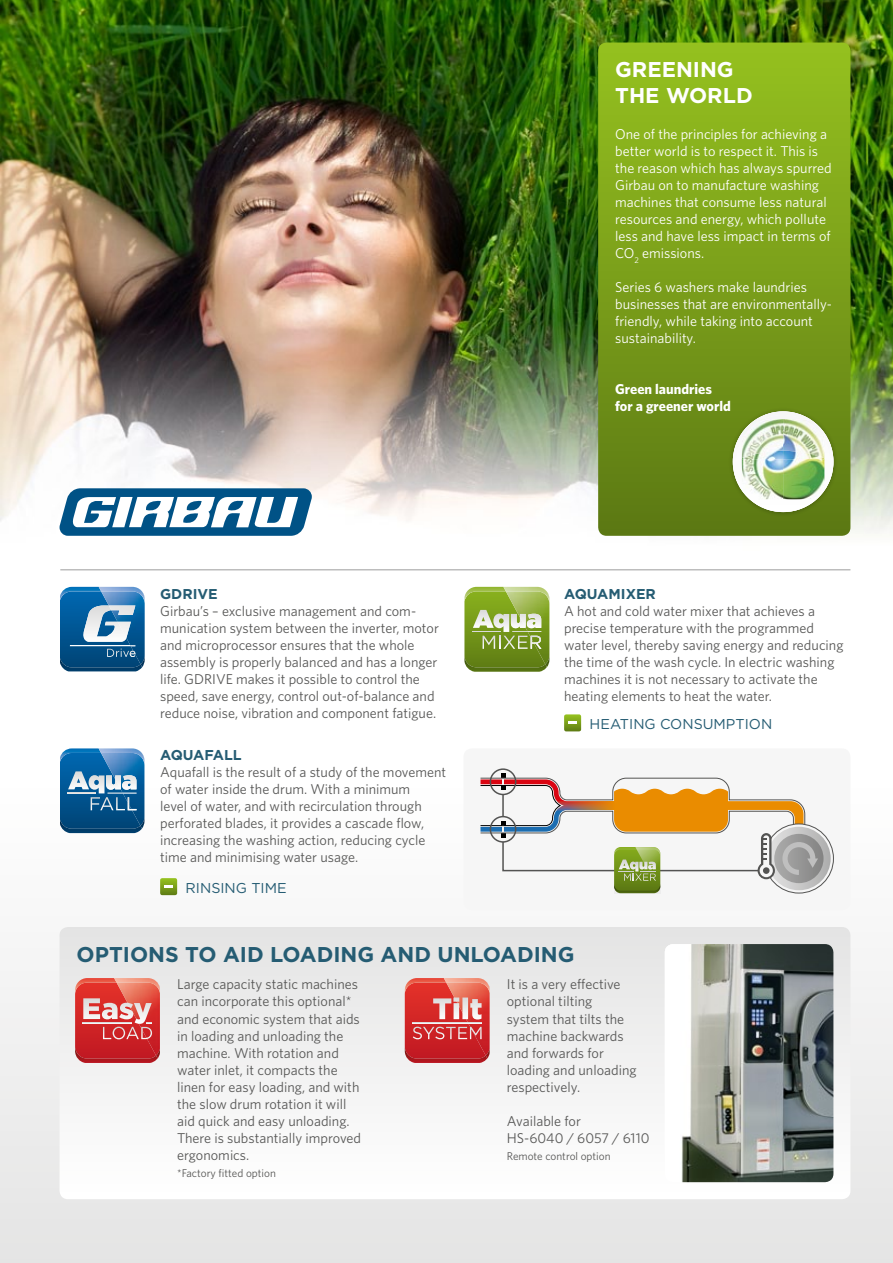
<style>
.page{position:relative;width:893px;height:1263px;background:#fff}
.page>*{position:absolute;margin:0;border:0;box-sizing:border-box;transform-origin:0 0}
.t1{font:700 21.3px "Gotham HTF";color:#255c73}
.t2{font:700 21.3px/25.5px "Gotham HTF";color:#fff}
.t3{font:14.25px/17px "Whitney HTF";color:#575756}
.t4{font:14.25px/17px "Whitney HTF";color:#fff}
.t5{font:700 14.25px/17px "Whitney HTF";color:#fff}
.t6{font:14.25px "Gotham HTF";color:#255c73}
.t7{font:700 14.25px "Gotham HTF";color:#255c73}
.t8{font:11.25px "Whitney HTF";color:#575756}
</style>
<div class="page">
<div style="left:0;top:774px;width:893px;height:489px;background:linear-gradient(to bottom,#fff,#e4e4e4)"></div>
<img style="left:0;top:0;width:893px;height:534px">
<svg style="left:598px;top:43px;width:252px;height:493px;background:#799e1a"></svg>
<svg style="left:60px;top:927px;width:790px;height:272px"></svg>
<hr style="left:60px;top:569px;width:790px;height:1px;background:#9d9d9c">
<svg style="left:60px;top:488px;width:252px;height:48px"></svg>
<svg style="left:160px;top:878px;width:17px;height:17px"></svg>
<svg style="left:564px;top:714px;width:17px;height:17px"></svg>
<svg style="left:60px;top:587px;width:85px;height:84px;background:#3173a4"></svg>
<img style="left:109px;top:605px;width:26px;height:33px">
<svg style="left:60px;top:748px;width:84px;height:85px;background:#3274a5"></svg>
<svg style="left:464px;top:587px;width:86px;height:85px;background:#8fa94b"></svg>
<svg style="left:75px;top:978px;width:85px;height:85px;background:#d65250"></svg>
<svg style="left:405px;top:978px;width:85px;height:85px;background:#d64e4c"></svg>
<div style="left:463px;top:748px;width:387px;height:162px;background:#f6f6f6;border-radius:9px"></div>
<div style="left:490px;top:768px;width:26px;height:27px;border:2px solid #575756;border-radius:50%"></div>
<svg style="left:764px;top:824px;width:69px;height:69px"></svg>
<svg style="left:767px;top:827px;width:64px;height:63px"></svg>
<div style="left:774px;top:834px;width:49px;height:49px;background:#878686;border-radius:25px"></div>
<svg style="left:480px;top:774px;width:338px;height:119px"></svg>
<img style="left:665px;top:944px;width:168px;height:238px">
<div style="left:728px;top:407px;width:110px;height:110px;background:#000;opacity:.25"></div>
<svg style="left:733px;top:411px;width:100px;height:101px"></svg>
<img style="left:742px;top:461px;width:82px;height:38px">
<img style="left:736px;top:415px;width:94px;height:46px">
<img style="left:742px;top:419px;width:82px;height:39px">
<h1 class="t2" style="left:615px;top:56px;width:139px">GREENING<br>THE WORLD</h1>
<p class="t7" style="left:160px;top:585px;width:59px">GDRIVE</p>
<p class="t3" style="left:160px;top:602px;width:280px">Girbau’s – exclusive management and com&shy;munication system between the inverter, motor and microprocessor ensures that the whole assembly is properly balanced and has a longer life. GDrive makes it possible to control the speed, save energy, control out-of-balance and reduce noise, vibration and component fatigue.</p>
<p class="t7" style="left:160px;top:747px;width:22px">AQUAFALL</p>
<p class="t3" style="left:160px;top:763px;width:288px">Aquafall is the result of a study of the movement of water inside the drum. With a minimum<br>level of water, and with recirculation through perforated blades, it provides a cascade flow, increasing the washing action, reducing cycle time and minimising water usage.</p>
<p class="t6" style="left:186px;top:880px;width:9px">RIN</p>
<p class="t6" style="left:211px;top:880px;width:50px">SING TIME</p>
<p class="t4" style="left:615px;top:125px;width:218px">One of the principles for achieving a better world is to respect it. This is the reason which has always spurred Girbau on to manufacture washing machines that consume less natural resources and energy, which pollute less and have less impact in terms of CO<sub>2</sub> emissions.</p>
<p class="t4" style="left:615px;top:278px;width:218px">Series 6 washers make laundries businesses that are environmentally&shy;friendly, while taking into account sustainability.</p>
<p class="t5" style="left:615px;top:380px;width:117px">Green laundries for a greener world</p>
<p class="t7" style="left:564px;top:585px;width:83px">AQUAMIXER</p>
<p class="t3" style="left:564px;top:602px;width:281px">A hot and cold water mixer that achieves a precise temperature with the programmed water level, thereby saving energy and reducing the time of the wash cycle. In electric washing machines it is not necessary to activate the heating elements to heat the water.</p>
<p class="t6" style="left:590px;top:716px;width:21px">HEATIN</p>
<p class="t6" style="left:645px;top:716px;width:68px">G CONSUMPTI</p>
<p class="t6" style="left:749px;top:716px;width:22px">ON</p>
<h1 class="t1" style="left:77px;top:942px;width:499px">OPTIONS TO AID LOADING AND UNLOADING</h1>
<p class="t3" style="left:177px;top:976px;width:185px">Large capacity static machines can incorporate this optional* and economic system that aids in loading and unloading the machine. With rotation and water inlet, it compacts the linen for easy loading, and with the slow drum rotation it will aid quick and easy unloading.<br>There is substantially improved ergonomics.</p>
<p class="t8" style="left:177px;top:1166px;width:100px">*Factory fitted option</p>
<p class="t3" style="left:507px;top:976px;width:131px">It is a very effective optional tilting system that tilts the machine backwards and forwards for loading and unloading respectively.</p>
<p class="t3" style="left:507px;top:1112px;width:144px">Available for<br>HS-6040 / 6057 / 6110</p>
<p class="t8" style="left:507px;top:1149px;width:105px">Remote control option</p>
</div>
